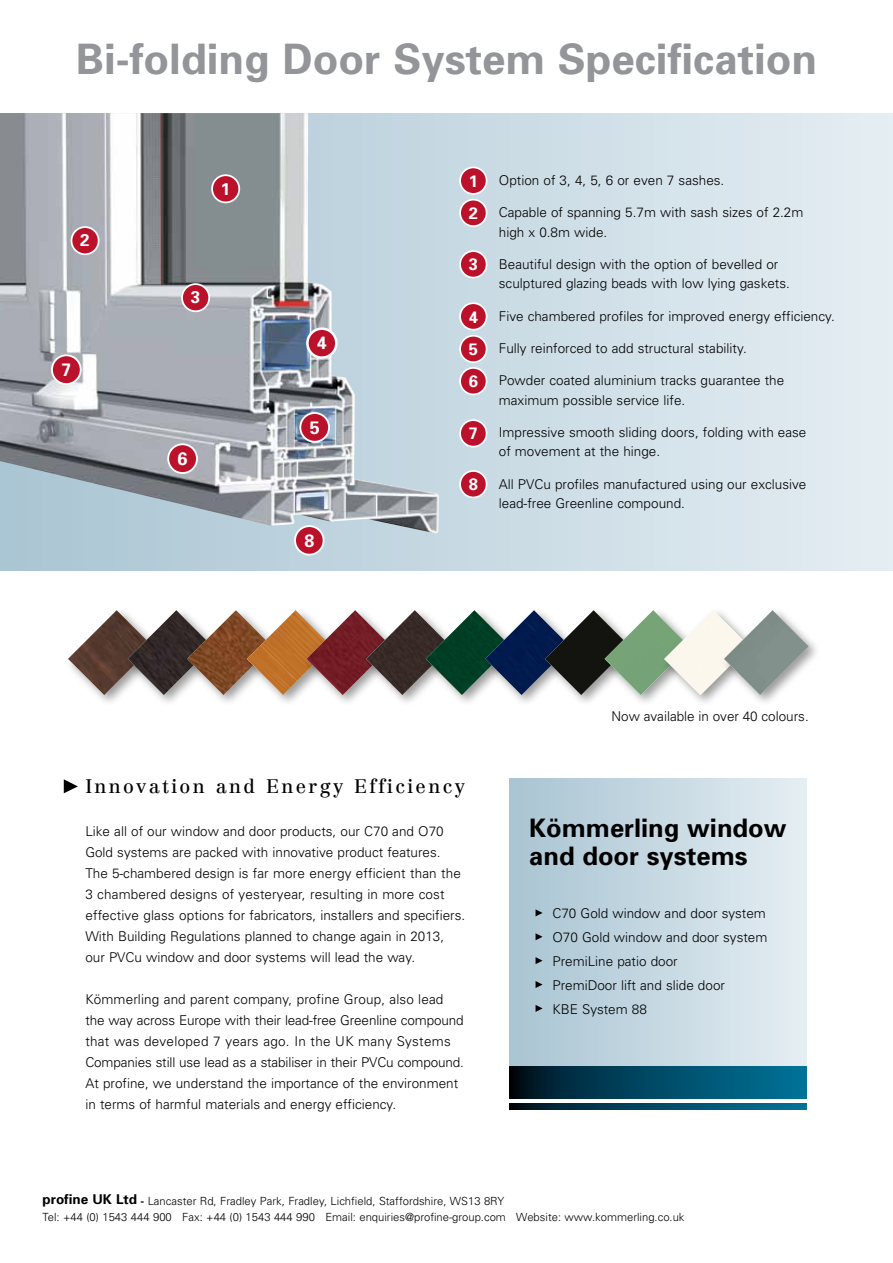
<style>
.page{position:relative;width:893px;height:1263px;background:#fff}
.page>*{position:absolute;margin:0;border:0;box-sizing:border-box;transform-origin:0 0}
.t1{font:700 42px "Univers";color:#939598}
.t2{font:700 25.5px/28.5px "Univers";color:#000}
.t3{font:19.5px "Centennial";letter-spacing:.12em;color:#000}
.t4{font:700 18px "Univers";color:#fff}
.t5{font:700 17.85px "Univers";color:#fff}
.t6{font:700 16.95px "Univers";color:#fff}
.t7{font:700 16.65px/32.4px "Univers";color:#fff}
.t8{font:300 13.5px/21px "Univers";color:#000}
.t9{font:300 11.25px/16.5px "Univers";color:#000}
.s1{font-weight:700;font-size:13.5px}
.s2{font-weight:700}
</style>
<div class="page">
<div style="left:0;top:113px;width:893px;height:458px;background:linear-gradient(to right,#a9c4d2,#e4edf3)"></div>
<img style="left:0;top:113px;width:439px;height:420px">
<div style="left:212px;top:175px;width:27px;height:27px;background:#bc112a;border-radius:50%"></div>
<div style="left:211px;top:174px;width:29px;height:29px;border:2px solid #fff;border-radius:50%"></div>
<div style="left:71px;top:227px;width:28px;height:27px;background:#bc112a;border-radius:50%"></div>
<div style="left:71px;top:226px;width:29px;height:29px;border:2px solid #fff;border-radius:50%"></div>
<div style="left:182px;top:284px;width:27px;height:27px;background:#bc112a;border-radius:50%"></div>
<div style="left:181px;top:283px;width:29px;height:29px;border:2px solid #fff;border-radius:50%"></div>
<div style="left:295px;top:526px;width:29px;height:29px;background:#bc112a;border-radius:50%"></div>
<div style="left:294px;top:525px;width:30px;height:31px;border:2px solid #fff;border-radius:50%"></div>
<svg style="left:307px;top:329px;width:29px;height:29px"></svg>
<div style="left:306px;top:327px;width:32px;height:32px;border:2px solid #fff;border-radius:50%"></div>
<div style="left:300px;top:413px;width:29px;height:29px;background:#bc112a;border-radius:50%"></div>
<div style="left:299px;top:412px;width:31px;height:31px;border:2px solid #fff;border-radius:50%"></div>
<div style="left:168px;top:444px;width:29px;height:29px;background:#bc112a;border-radius:50%"></div>
<div style="left:167px;top:443px;width:31px;height:31px;border:2px solid #fff;border-radius:50%"></div>
<div style="left:52px;top:355px;width:29px;height:29px;background:#bc112a;border-radius:50%"></div>
<div style="left:51px;top:354px;width:31px;height:31px;border:2px solid #fff;border-radius:50%"></div>
<div style="left:460px;top:167px;width:27px;height:27px;background:#bc112a;border-radius:50%"></div>
<div style="left:459px;top:167px;width:28px;height:28px;border:2px solid #fff;border-radius:50%"></div>
<div style="left:460px;top:200px;width:27px;height:26px;background:#bc112a;border-radius:50%"></div>
<div style="left:459px;top:199px;width:28px;height:28px;border:2px solid #fff;border-radius:50%"></div>
<div style="left:460px;top:251px;width:27px;height:27px;background:#bc112a;border-radius:50%"></div>
<div style="left:459px;top:250px;width:28px;height:28px;border:2px solid #fff;border-radius:50%"></div>
<div style="left:460px;top:303px;width:27px;height:27px;background:#bc112a;border-radius:50%"></div>
<div style="left:459px;top:302px;width:28px;height:29px;border:2px solid #fff;border-radius:50%"></div>
<div style="left:460px;top:336px;width:27px;height:26px;background:#bc112a;border-radius:50%"></div>
<div style="left:459px;top:335px;width:28px;height:28px;border:2px solid #fff;border-radius:50%"></div>
<div style="left:460px;top:368px;width:27px;height:26px;background:#bc112a;border-radius:50%"></div>
<div style="left:459px;top:367px;width:28px;height:28px;border:2px solid #fff;border-radius:50%"></div>
<div style="left:460px;top:420px;width:27px;height:27px;background:#bc112a;border-radius:50%"></div>
<div style="left:459px;top:419px;width:28px;height:28px;border:2px solid #fff;border-radius:50%"></div>
<div style="left:460px;top:471px;width:27px;height:26px;background:#bc112a;border-radius:50%"></div>
<div style="left:459px;top:470px;width:28px;height:28px;border:2px solid #fff;border-radius:50%"></div>
<div style="left:63px;top:605px;width:101px;height:101px;background:#000;opacity:.4"></div>
<div style="left:123px;top:605px;width:101px;height:101px;background:#000;opacity:.4"></div>
<div style="left:182px;top:605px;width:101px;height:101px;background:#000;opacity:.4"></div>
<div style="left:242px;top:605px;width:101px;height:101px;background:#000;opacity:.4"></div>
<div style="left:301px;top:605px;width:101px;height:101px;background:#000;opacity:.4"></div>
<div style="left:361px;top:605px;width:101px;height:101px;background:#000;opacity:.4"></div>
<div style="left:421px;top:605px;width:101px;height:101px;background:#000;opacity:.4"></div>
<div style="left:480px;top:605px;width:101px;height:101px;background:#000;opacity:.4"></div>
<div style="left:540px;top:605px;width:101px;height:101px;background:#000;opacity:.4"></div>
<div style="left:600px;top:605px;width:100px;height:101px;background:#000;opacity:.4"></div>
<div style="left:659px;top:605px;width:101px;height:101px;background:#000;opacity:.4"></div>
<div style="left:719px;top:605px;width:101px;height:101px;background:#000;opacity:.4"></div>
<svg style="left:68px;top:610px;width:656px;height:85px"></svg>
<img style="left:724px;top:610px;width:85px;height:85px">
<svg style="left:64px;top:779px;width:14px;height:14px"></svg>
<div style="left:509px;top:778px;width:298px;height:314px;background:linear-gradient(to right,#a7c2d0,#e3edf2)"></div>
<svg style="left:509px;top:1103px;width:298px;height:6px;background:#004661"></svg>
<svg style="left:509px;top:1067px;width:298px;height:32px;background:#004661"></svg>
<svg style="left:536px;top:909px;width:7px;height:7px"></svg>
<svg style="left:536px;top:933px;width:7px;height:7px"></svg>
<svg style="left:536px;top:957px;width:7px;height:7px"></svg>
<svg style="left:536px;top:981px;width:7px;height:7px"></svg>
<svg style="left:536px;top:1005px;width:7px;height:7px"></svg>
<h1 class="t1" style="left:76px;top:32px;width:742px">Bi-folding Door System Specification</h1>
<p class="t6" style="left:80px;top:229px;width:11px">2</p>
<h3 class="t4" style="left:61px;top:358px;width:12px">7</h3>
<p class="t6" style="left:221px;top:178px;width:11px">1</p>
<p class="t6" style="left:191px;top:286px;width:11px">3</p>
<h3 class="t4" style="left:178px;top:447px;width:12px">6</h3>
<h3 class="t5" style="left:317px;top:332px;width:11px">4</h3>
<h3 class="t4" style="left:310px;top:416px;width:12px">5</h3>
<h3 class="t5" style="left:304px;top:529px;width:11px">8</h3>
<p class="t7" style="left:469px;top:164px;width:11px">1<br>2</p>
<p class="t7" style="left:469px;top:248px;width:11px">3</p>
<p class="t7" style="left:469px;top:300px;width:11px;text-align:justify">4<br>5<br>6</p>
<p class="t7" style="left:469px;top:417px;width:11px">7</p>
<p class="t7" style="left:469px;top:468px;width:11px">8</p>
<p class="t8" style="left:499px;top:169px;width:227px">Option of 3, 4, 5, 6 or even 7 sashes.</p>
<p class="t8" style="left:499px;top:202px;width:306px;line-height:19.5px">Capable of spanning 5.7m with sash sizes of 2.2m high x 0.8m wide.</p>
<p class="t8" style="left:499px;top:254px;width:293px;line-height:19.5px">Beautiful design with the option of bevelled or sculptured glazing beads with low lying gaskets.</p>
<p class="t8" style="left:499px;top:305px;width:338px">Five chambered profiles for improved energy efficiency.</p>
<p class="t8" style="left:499px;top:337px;width:249px">Fully reinforced to add structural stability.</p>
<p class="t8" style="left:499px;top:370px;width:287px;line-height:19.5px">Powder coated aluminium tracks guarantee the maximum possible service life.</p>
<p class="t8" style="left:499px;top:422px;width:309px;line-height:19.5px">Impressive smooth sliding doors, folding with ease of movement at the hinge.</p>
<p class="t8" style="left:499px;top:474px;width:309px;line-height:19.5px">All PVCu profiles manufactured using our exclusive lead-free Greenline compound.</p>
<h3 class="t3" style="left:85px;top:775px;width:381px">Innovation and Energy Efficiency</h3>
<p class="t8" style="left:85px;top:820px;width:381px">Like all of our window and door products, our C70 and O70<br>Gold systems are packed with innovative product features.<br>The 5-chambered design is far more energy efficient than the 3 chambered designs of yesteryear, resulting in more cost effective glass options for fabricators, installers and specifiers.<br>With Building Regulations planned to change again in 2013, our PVCu window and door systems will lead the way.</p>
<p class="t8" style="left:85px;top:988px;width:380px">Kömmerling and parent company, profine Group, also lead the way across Europe with their lead-free Greenline compound that was developed 7 years ago. In the UK many Systems Companies still use lead as a stabiliser in their PVCu compound.<br>At profine, we understand the importance of the environment in terms of harmful materials and energy efficiency.</p>
<p class="t8" style="left:611px;top:705px;width:199px">Now available in over 40 colours.</p>
<h2 class="t2" style="left:529px;top:812px;width:259px">Kömmerling window and door systems</h2>
<p class="t8" style="left:552px;top:900px;width:216px;line-height:24px">C70 Gold window and door system<br>O70 Gold window and door system<br>PremiLine patio door<br>PremiDoor lift and slide door<br>KBE System 88</p>
<p class="t9" style="left:43px;top:1192px;width:644px"><span class="s1">profine UK Ltd</span> <span class="s2">-</span> Lancaster Rd, Fradley Park, Fradley, Lichfield, Staffordshire, WS13 8RY<br>Tel: +44 (0) 1543 444 900 Fax: +44 (0) 1543 444 990 Email: enquiries@profine-group.com Website: www.kommerling.co.uk</p>
</div>
